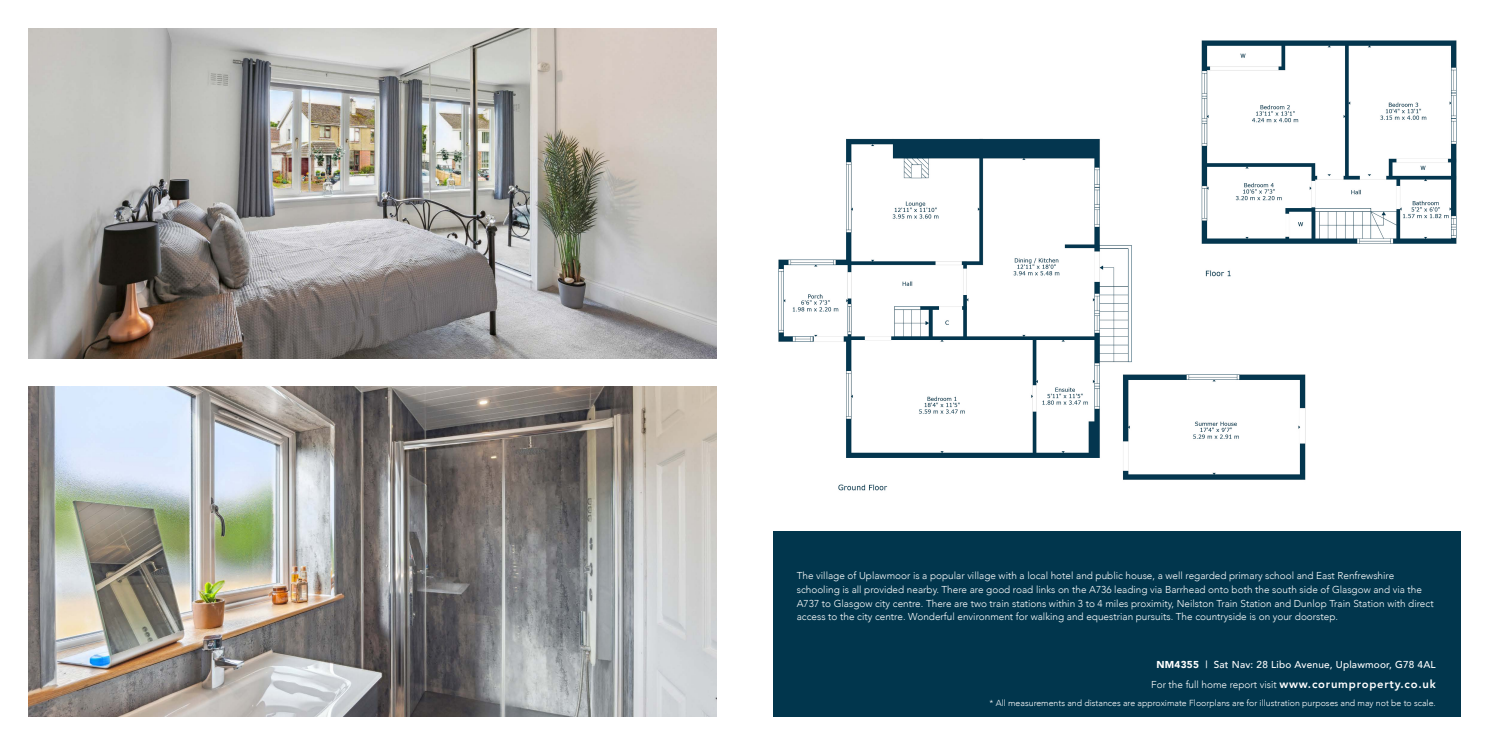
<style>
.page{position:relative;width:1489px;height:745px;background:#fff}
.page>*{position:absolute;margin:0;border:0;box-sizing:border-box;transform-origin:0 0}
.t1{font:300 10px/13.8px "Avenir";color:#fff}
.t2{font:500 10px "Avenir";letter-spacing:.02em;color:#fff}
.t3{font:300 8.75px "Avenir";color:#fff}
.s1{font-weight:900}
.s2{font-weight:800;font-size:11.25px}
</style>
<div class="page">
<img style="left:28px;top:28px;width:688px;height:330px">
<img style="left:28px;top:386px;width:688px;height:330px">
<img style="left:778px;top:138px;width:528px;height:353px">
<div style="left:772px;top:531px;width:688px;height:185px;background:#01364d"></div>
<img style="left:1178px;top:40px;width:279px;height:246px">
<p class="t1" style="left:796px;top:568px;width:638px">The village of Uplawmoor is a popular village with a local hotel and public house, a well regarded primary school and East Renfrewshire schooling is all provided nearby. There are good road links on the A736 leading via Barrhead onto both the south side of Glasgow and via the A737 to Glasgow city centre. There are two train stations within 3 to 4 miles proximity, Neilston Train Station and Dunlop Train Station with direct access to the city centre. Wonderful environment for walking and equestrian pursuits. The countryside is on your doorstep.</p>
<p class="t2" style="left:1156px;top:655px;width:281px"><span class="s1">NM4355</span> | Sat Nav: 28 Libo Avenue, Uplawmoor, G78 4AL</p>
<p class="t1" style="left:1151px;top:677px;width:286px">For the full home report visit <span class="s2">www.corumproperty.co.uk</span></p>
<p class="t3" style="left:989px;top:697px;width:448px">* All measurements and distances are approximate Floorplans are for illustration purposes and may not be to scale.</p>
</div>
